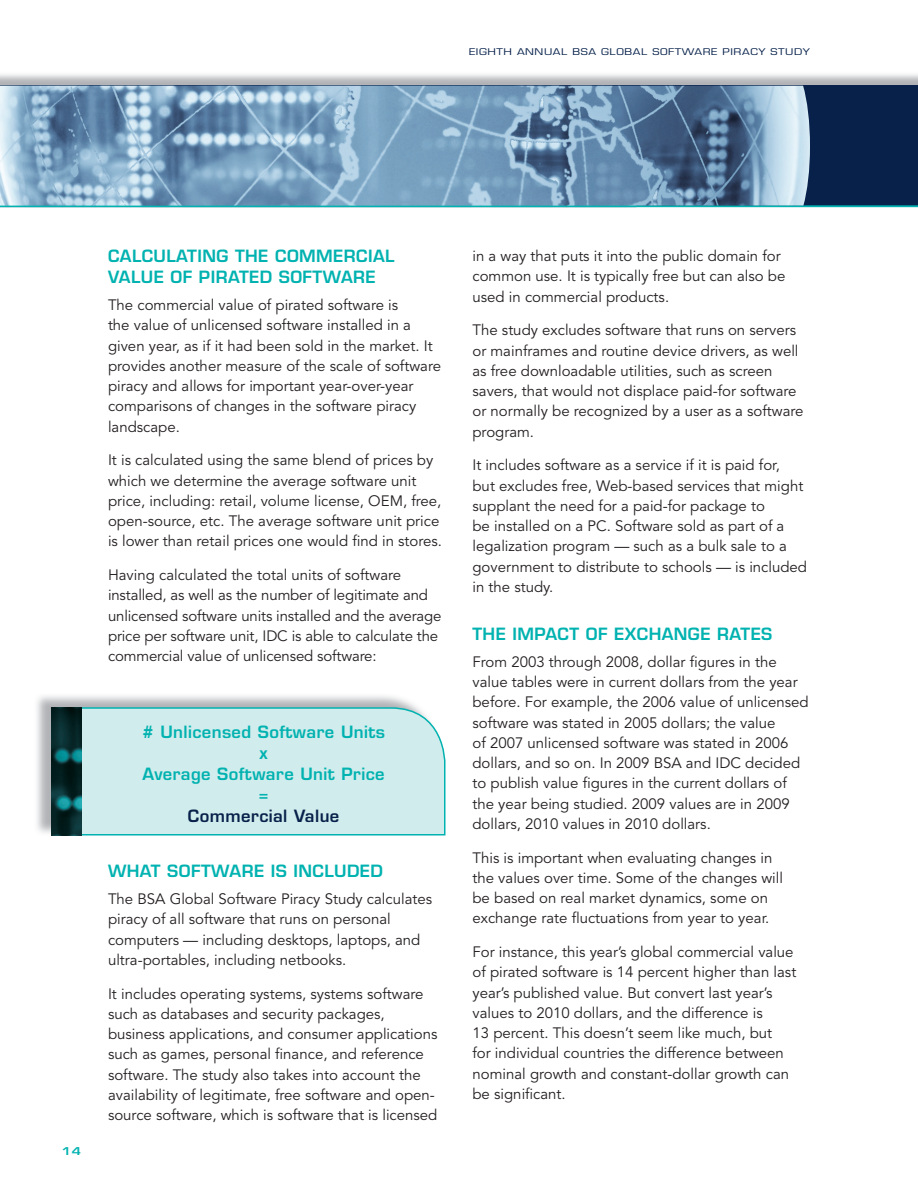
<style>
.page{position:relative;width:918px;height:1188px;background:#fff}
.page>*{position:absolute;margin:0;border:0;box-sizing:border-box;transform-origin:0 0}
.t1{font:600 16.5px/21px "Eurostile LT Std";letter-spacing:.025em;color:#00b2b0}
.t2{font:600 16.5px "Eurostile LT Std";letter-spacing:.025em;color:#07214b}
.t3{font:15px/20.2px "Avenir LT Std";color:#231f20}
.t4{font:600 10.5px "Eurostile LT Std";color:#00b2b0;scale:1.25 1}
.t5{font:9px "Eurostile LT Std";letter-spacing:.05em;color:#07214b;scale:1.25 1}
</style>
<div class="page">
<img style="left:0;top:74px;width:918px;height:134px">
<div style="left:0;top:86px;width:918px;height:121px;background:#07214b"></div>
<img style="left:37px;top:696px;width:378px;height:137px">
<div style="left:51px;top:706px;width:395px;height:130px;background:#d1ecec"></div>
<img style="left:52px;top:707px;width:30px;height:129px">
<img style="left:0;top:86px;width:810px;height:120px">
<hr style="left:0;top:206px;width:918px;height:1px;background:#00b2b0">
<p class="t5" style="left:469px;top:46px;width:274px">EIGHTH ANNUAL BSA GLOBAL SOFTWARE PIRACY STUDY</p>
<p class="t4" style="left:62px;top:1144px;width:17px">14</p>
<p class="t1" style="left:108px;top:245px;width:288px">CALCULATING THE COMMERCIAL<br>VALUE OF PIRATED SOFTWARE</p>
<p class="t3" style="left:108px;top:295px;width:335px">The commercial value of pirated software is<br>the value of unlicensed software installed in a given year, as if it had been sold in the market. It provides another measure of the scale of software piracy and allows for important year-over-year comparisons of changes in the software piracy landscape.</p>
<p class="t3" style="left:108px;top:451px;width:336px">It is calculated using the same blend of prices by which we determine the average software unit price, including: retail, volume license, OEM, free, open-source, etc. The average software unit price is lower than retail prices one would find in stores.</p>
<p class="t3" style="left:108px;top:565px;width:335px">Having calculated the total units of software installed, as well as the number of legitimate and unlicensed software units installed and the average price per software unit, IDC is able to calculate the commercial value of unlicensed software:</p>
<p class="t1" style="left:142px;top:721px;width:244px;text-align:center"># Unlicensed Software Units x<br>Average Software Unit Price =</p>
<p class="t2" style="left:188px;top:806px;width:153px">Commercial Value</p>
<p class="t1" style="left:108px;top:860px;width:277px">WHAT SOFTWARE IS INCLUDED</p>
<p class="t3" style="left:108px;top:889px;width:326px">The BSA Global Software Piracy Study calculates piracy of all software that runs on personal computers — including desktops, laptops, and ultra-portables, including netbooks.</p>
<p class="t3" style="left:108px;top:984px;width:331px">It includes operating systems, systems software such as databases and security packages, business applications, and consumer applications such as games, personal finance, and reference software. The study also takes into account the availability of legitimate, free software and open&shy;source software, which is software that is licensed</p>
<p class="t3" style="left:472px;top:246px;width:314px">in a way that puts it into the public domain for common use. It is typically free but can also be used in commercial products.</p>
<p class="t3" style="left:472px;top:320px;width:333px">The study excludes software that runs on servers or mainframes and routine device drivers, as well as free downloadable utilities, such as screen savers, that would not displace paid-for software or normally be recognized by a user as a software program.</p>
<p class="t3" style="left:472px;top:455px;width:336px">It includes software as a service if it is paid for,<br>but excludes free, Web-based services that might supplant the need for a paid-for package to<br>be installed on a PC. Software sold as part of a legalization program — such as a bulk sale to a government to distribute to schools — is included in the study.</p>
<p class="t1" style="left:472px;top:623px;width:301px">THE IMPACT OF EXCHANGE RATES</p>
<p class="t3" style="left:472px;top:652px;width:338px">From 2003 through 2008, dollar figures in the value tables were in current dollars from the year before. For example, the 2006 value of unlicensed software was stated in 2005 dollars; the value<br>of 2007 unlicensed software was stated in 2006 dollars, and so on. In 2009 BSA and IDC decided to publish value figures in the current dollars of the year being studied. 2009 values are in 2009 dollars, 2010 values in 2010 dollars.</p>
<p class="t3" style="left:472px;top:848px;width:312px">This is important when evaluating changes in the values over time. Some of the changes will be based on real market dynamics, some on exchange rate fluctuations from year to year.</p>
<p class="t3" style="left:472px;top:942px;width:325px">For instance, this year’s global commercial value of pirated software is 14 percent higher than last year’s published value. But convert last year’s values to 2010 dollars, and the difference is<br>13 percent. This doesn’t seem like much, but<br>for individual countries the difference between nominal growth and constant-dollar growth can be significant.</p>
</div>
